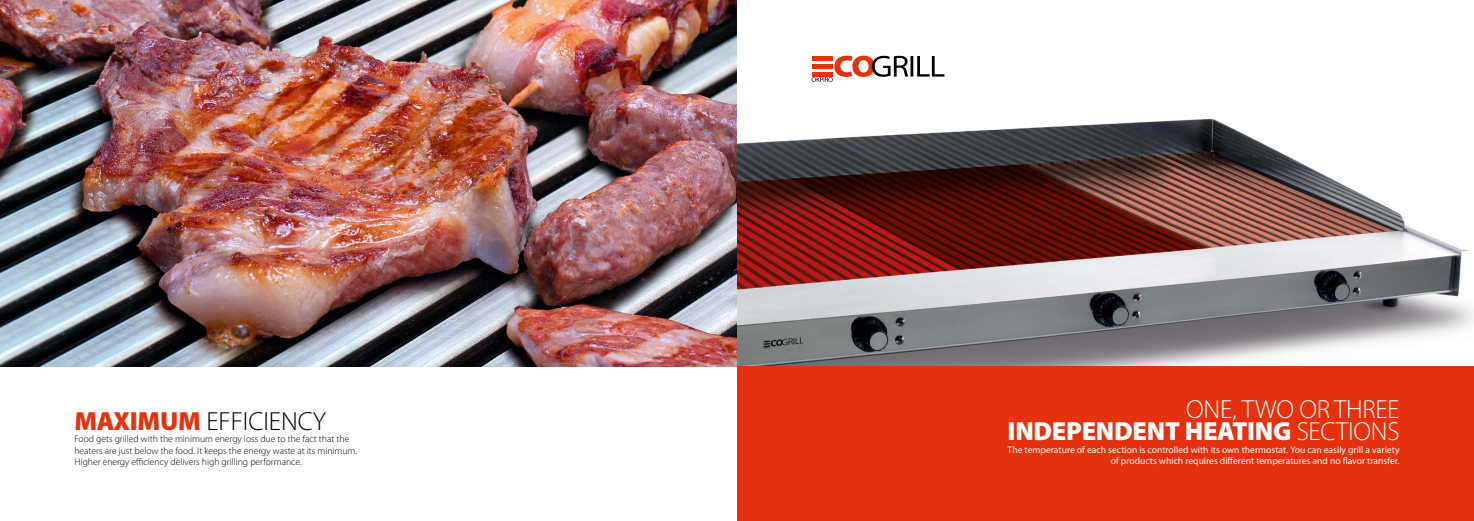
<style>
.page{position:relative;width:1474px;height:521px;background:#fff}
.page>*{position:absolute;margin:0;border:0;box-sizing:border-box;transform-origin:0 0}
.t1{font:300 26.25px/21.9px "Myriad Pro";letter-spacing:-.01em;color:#fff;text-align:right}
.t2{font:300 26.25px "Myriad Pro";color:#000}
.t3{font:300 9.62px/11.5px "Myriad Pro";color:#000}
.t4{font:9.62px/11.5px "Myriad Pro";color:#fff;text-align:right}
.s1{font-weight:900}
.s2{font-weight:900;color:#e6310e}
</style>
<div class="page">
<img style="left:737px;top:55px;width:736px;height:311px">
<img style="left:0;top:0;width:737px;height:366px">
<div style="left:737px;top:366px;width:736px;height:155px;background:#e6310e"></div>
<svg style="left:811px;top:56px;width:133px;height:26px"></svg>
<h1 class="t1" style="left:1007px;top:399px;width:393px">ONE, TWO OR THREE<br><span class="s1">INDEPENDENT HEATING</span> SECTIONS</h1>
<h1 class="t2" style="left:74px;top:407px;width:253px"><span class="s2">MAXIMUM</span> EFFICIENCY</h1>
<p class="t3" style="left:74px;top:433px;width:284px">Food gets grilled with the minimum energy loss due to the fact that the heaters are just below the food. It keeps the energy waste at its minimum.<br>Higher energy efficiency delivers high grilling performance.</p>
<p class="t4" style="left:1007px;top:444px;width:393px">The temperature of each section is controlled with its own thermostat. You can easily grill a variety of products which requires different temperatures and no flavor transfer.</p>
</div>
